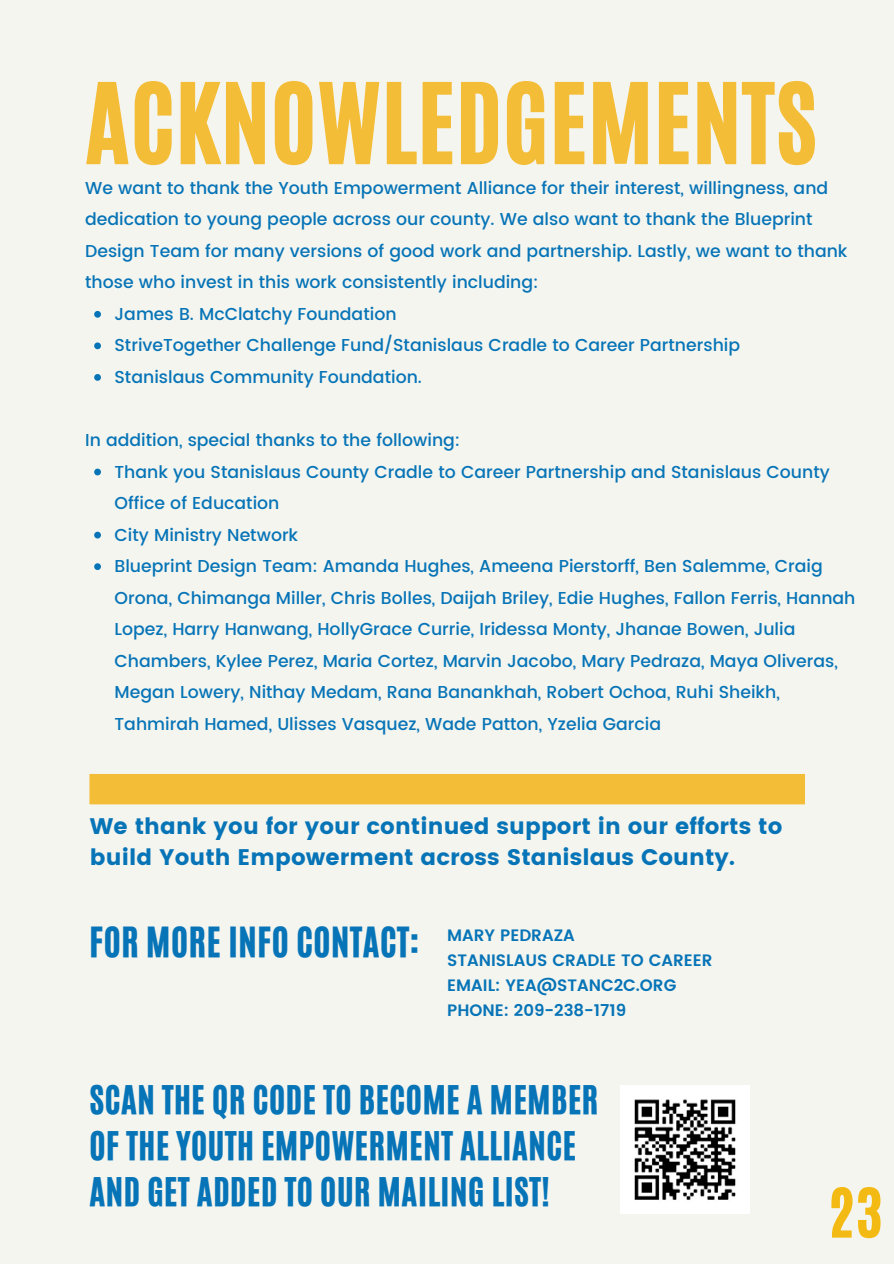
<style>
.page{position:relative;width:894px;height:1264px;background:#fff}
.page>*{position:absolute;margin:0;border:0;box-sizing:border-box;transform-origin:0 0}
.t1{font:93px "CA Generated";letter-spacing:.015em;color:#f4bd38}
.t2{font:56.7px "CA Generated";color:#f4ba14}
.t3{font:34.95px "CA Generated";letter-spacing:.02em;color:#0674b7}
.t4{font:33.15px/46.2px "CA Generated";letter-spacing:.02em;color:#0674b7}
.t5{font:22.5px/31.5px "Poppins";letter-spacing:.005em;color:#0674b7}
.t6{font:500 17.25px/31.5px "Poppins";color:#0674b7}
.t7{font:600 16.5px/24.8px "Poppins";color:#0674b7}
</style>
<div class="page">
<div style="left:0;top:0;width:893px;height:1263px;background:#f5f5ef"></div>
<div style="left:89px;top:774px;width:715px;height:30px;background:#f4bd38"></div>
<svg style="left:94px;top:311px;width:7px;height:7px"></svg>
<svg style="left:94px;top:342px;width:7px;height:7px"></svg>
<svg style="left:94px;top:374px;width:7px;height:7px"></svg>
<svg style="left:94px;top:468px;width:7px;height:7px"></svg>
<svg style="left:94px;top:531px;width:7px;height:7px"></svg>
<svg style="left:94px;top:563px;width:7px;height:7px"></svg>
<img style="left:620px;top:1085px;width:128px;height:128px">
<h1 class="t1" style="left:85px;top:57px;width:732px">ACKNOWLEDGEMENTS</h1>
<p class="t6" style="left:85px;top:172px;width:763px">We want to thank the Youth Empowerment Alliance for their interest, willingness, and dedication to young people across our county. We also want to thank the Blueprint Design Team for many versions of good work and partnership. Lastly, we want to thank those who invest in this work consistently including:</p>
<p class="t6" style="left:114px;top:298px;width:627px">James B. McClatchy Foundation<br>StriveTogether Challenge Fund/Stanislaus Cradle to Career Partnership<br>Stanislaus Community Foundation.</p>
<p class="t6" style="left:85px;top:424px;width:376px">In addition, special thanks to the following:</p>
<p class="t6" style="left:114px;top:456px;width:742px">Thank you Stanislaus County Cradle to Career Partnership and Stanislaus County Office of Education<br>City Ministry Network<br>Blueprint Design Team: Amanda Hughes, Ameena Pierstorff, Ben Salemme, Craig Orona, Chimanga Miller, Chris Bolles, Daijah Briley, Edie Hughes, Fallon Ferris, Hannah Lopez, Harry Hanwang, HollyGrace Currie, Iridessa Monty, Jhanae Bowen, Julia Chambers, Kylee Perez, Maria Cortez, Marvin Jacobo, Mary Pedraza, Maya Oliveras, Megan Lowery, Nithay Medam, Rana Banankhah, Robert Ochoa, Ruhi Sheikh, Tahmirah Hamed, Ulisses Vasquez, Wade Patton, Yzelia Garcia</p>
<h3 class="t5" style="left:90px;top:810px;width:693px">We thank you for your continued support in our efforts to build Youth Empowerment across Stanislaus County.</h3>
<h3 class="t3" style="left:89px;top:917px;width:331px">FOR MORE INFO CONTACT:</h3>
<p class="t7" style="left:447px;top:923px;width:267px">MARY PEDRAZA<br>STANISLAUS CRADLE TO CAREER<br>EMAIL: YEA@STANC2C.ORG<br>PHONE: 209-238-1719</p>
<h3 class="t4" style="left:89px;top:1076px;width:510px">SCAN THE QR CODE TO BECOME A MEMBER<br>OF THE YOUTH EMPOWERMENT ALLIANCE<br>AND GET ADDED TO OUR MAILING LIST!</h3>
<h2 class="t2" style="left:828px;top:1172px;width:56px">23</h2>
</div>
